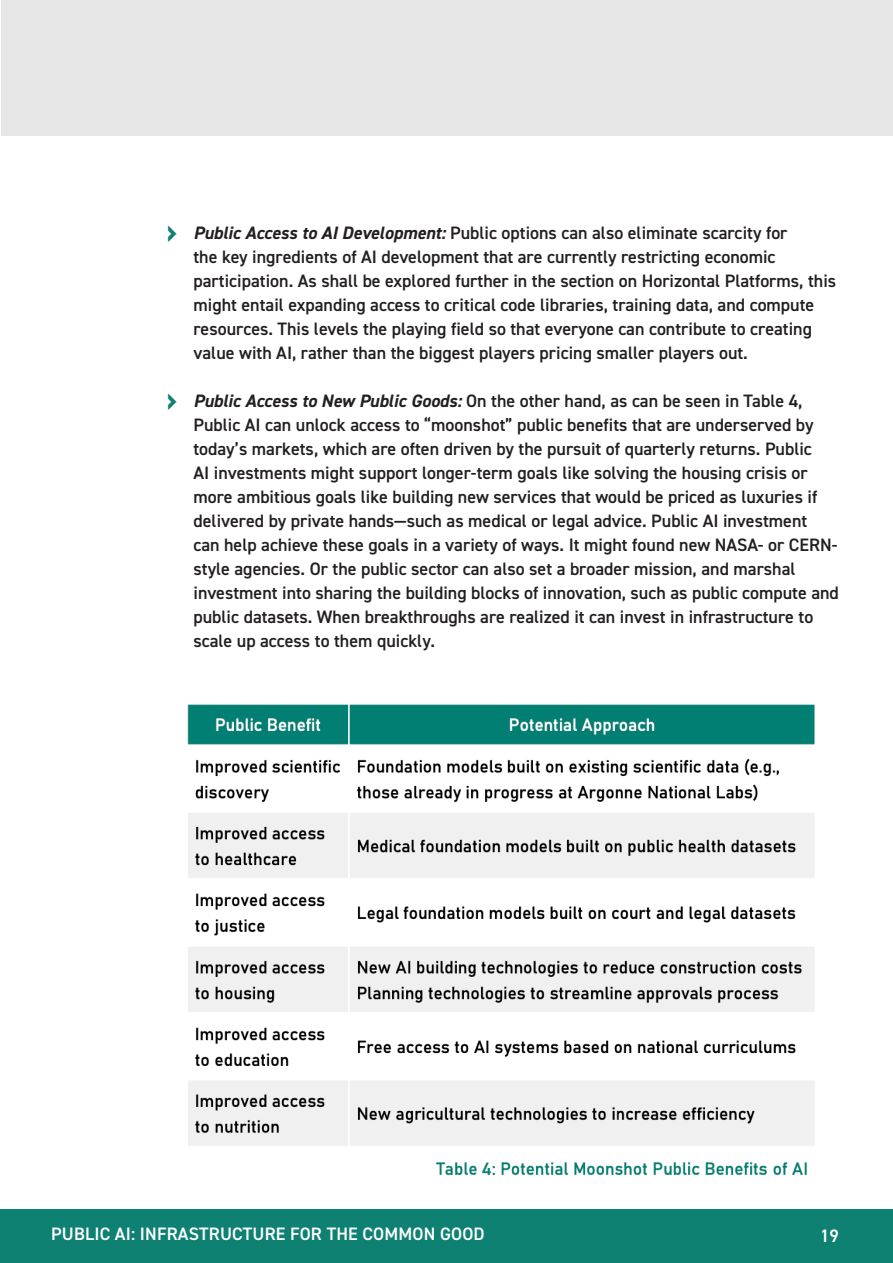
<style>
.page{position:relative;width:893px;height:1263px;background:#fff}
.page>*{position:absolute;margin:0;border:0;box-sizing:border-box;transform-origin:0 0}
.t1{font:700 36px "DIN2014";color:#0e8172}
.t2{font:600 18px/24px "DIN2014";color:#231f20}
.t3{font:600 18px "DIN2014";letter-spacing:.01em;color:#fff}
.t4{font:600 18px "DIN2014";color:#0e8172}
.s1{font-weight:700;font-style:italic}
</style>
<div class="page">
<div style="left:1px;top:1px;width:891px;height:135px;background:#e6e6e6"></div>
<div style="left:0;top:1210px;width:893px;height:53px;background:#0e8172"></div>
<img style="left:187px;top:704px;width:628px;height:472px">
<div style="left:478px;top:1157px;width:18px;height:24px;background:#fff"></div>
<h1 class="t1" style="left:166px;top:208px;width:13px">›</h1>
<h1 class="t1" style="left:166px;top:375px;width:13px">›</h1>
<p class="t2" style="left:193px;top:221px;width:644px"><span class="s1">Public Access to AI Development:</span> Public options can also eliminate scarcity for<br>the key ingredients of AI development that are currently restricting economic participation. As shall be explored further in the section on Horizontal Platforms, this might entail expanding access to critical code libraries, training data, and compute resources. This levels the playing field so that everyone can contribute to creating value with AI, rather than the biggest players pricing smaller players out.</p>
<p class="t2" style="left:193px;top:389px;width:647px"><span class="s1">Public Access to New Public Goods:</span> On the other hand, as can be seen in Table 4, Public AI can unlock access to “moonshot” public benefits that are underserved by today’s markets, which are often driven by the pursuit of quarterly returns. Public<br>AI investments might support longer-term goals like solving the housing crisis or more ambitious goals like building new services that would be priced as luxuries if delivered by private hands—such as medical or legal advice. Public AI investment<br>can help achieve these goals in a variety of ways. It might found new NASA- or CERN&shy;style agencies. Or the public sector can also set a broader mission, and marshal investment into sharing the building blocks of innovation, such as public compute and public datasets. When breakthroughs are realized it can invest in infrastructure to scale up access to them quickly.</p>
<p class="t4" style="left:482px;top:1157px;width:15px">4:</p>
<p class="t3" style="left:51px;top:1222px;width:435px">PUBLIC AI: INFRASTRUCTURE FOR THE COMMON GOOD</p>
<p class="t3" style="left:820px;top:1223px;width:20px">19</p>
</div>
